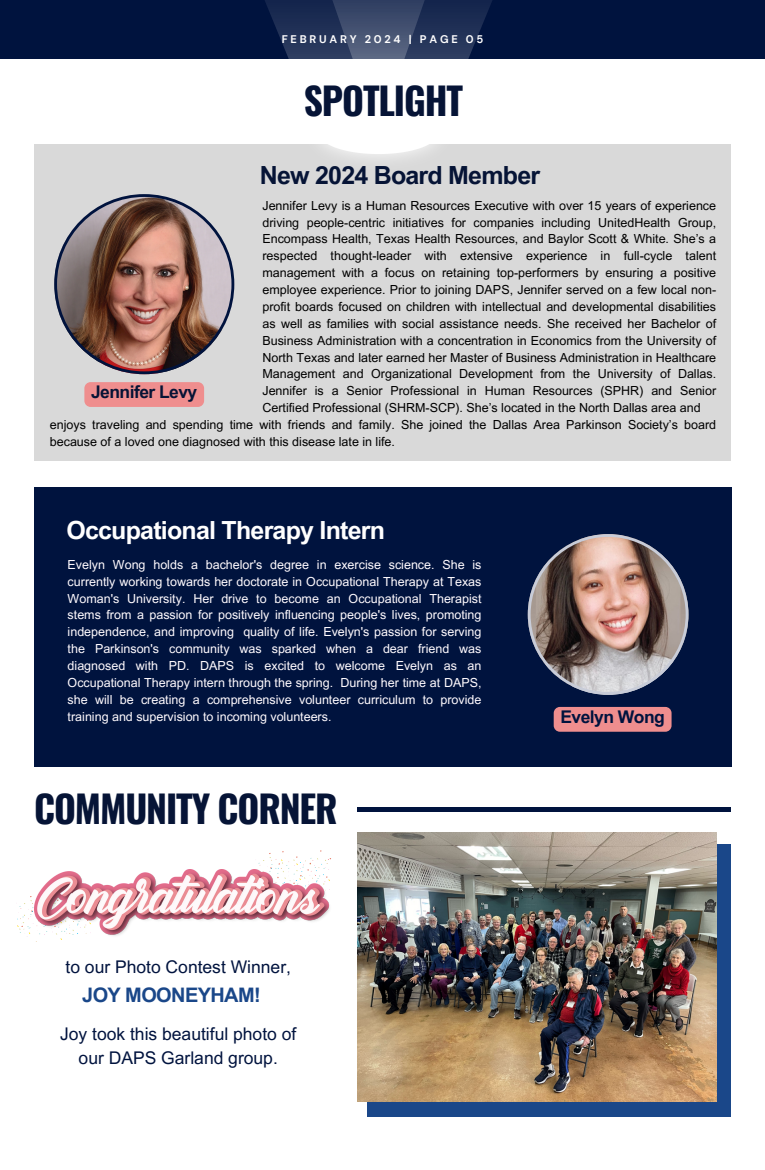
<style>
.page{position:relative;width:765px;height:1170px;background:#fff}
.page>*{position:absolute;margin:0;border:0;box-sizing:border-box;transform-origin:0 0}
.t1{font:700 37.5px "Oswald";letter-spacing:-.03em;color:#061436}
.t2{font:700 25px "Arial MT Pro";letter-spacing:-.03em;color:#fff}
.t3{font:700 25px "Arial MT Pro";letter-spacing:-.03em;color:#061436}
.t4{font:700 20px "Arial MT Pro";letter-spacing:-.03em;color:#1a4789}
.t5{font:17.5px/24.4px "Arial MT Pro";color:#00133e;text-align:center}
.t6{font:700 17.5px "Arial MT Pro";letter-spacing:-.03em;color:#061436}
.t7{font:700 17.5px "Arial MT Pro";letter-spacing:-.03em;color:#00133e}
.t8{font:12.5px/16.9px "Arial MT Pro";color:#000;text-align:justify}
.t9{font:12.5px/16.9px "Arial MT Pro";color:#fffbff;text-align:justify}
.t10{font:700 11.12px "DM Sans";letter-spacing:.25em;color:#fff}
</style>
<div class="page">
<div style="left:34px;top:145px;width:697px;height:316px;background:#d9d9d9"></div>
<div style="left:0;top:0;width:765px;height:59px;background:#00133e"></div>
<div style="left:34px;top:487px;width:698px;height:280px;background:#00133e"></div>
<svg style="left:528px;top:534px;width:160px;height:160px"></svg>
<img style="left:54px;top:194px;width:180px;height:180px">
<svg style="left:265px;top:0;width:227px;height:49px"></svg>
<svg style="left:285px;top:0;width:187px;height:145px"></svg>
<img style="left:303px;top:97px;width:151px;height:62px">
<div style="left:367px;top:844px;width:364px;height:273px;background:#1a4789"></div>
<img style="left:357px;top:832px;width:359px;height:269px">
<div style="left:357px;top:807px;width:374px;height:5px;background:#00133e"></div>
<svg style="left:258px;top:850px;width:73px;height:19px"></svg>
<svg style="left:17px;top:896px;width:45px;height:46px"></svg>
<img style="left:34px;top:869px;width:296px;height:69px">
<div style="left:554px;top:707px;width:118px;height:25px;background:#ef8e8e;border-radius:6px"></div>
<div style="left:84px;top:382px;width:120px;height:25px;background:#ef8e8e;border-radius:6px"></div>
<p class="t10" style="left:282px;top:32px;width:203px">FEBRUARY 2024 | PAGE 05</p>
<h4 class="t1" style="left:304px;top:71px;width:161px">SPOTLIGHT</h4>
<h4 class="t6" style="left:91px;top:385px;width:108px">Jennifer Levy</h4>
<h2 class="t3" style="left:260px;top:166px;width:282px">New 2024 Board Member</h2>
<h6 class="t8" style="left:262px;top:198px;width:455px">Jennifer Levy is a Human Resources Executive with over 15 years of experience driving people-centric initiatives for companies including UnitedHealth Group, Encompass Health, Texas Health Resources, and Baylor Scott &amp; White. She’s a respected thought-leader with extensive experience in full-cycle talent management with a focus on retaining top-performers by ensuring a positive employee experience. Prior to joining DAPS, Jennifer served on a few local non&shy;profit boards focused on children with intellectual and developmental disabilities as well as families with social assistance needs. She received her Bachelor of Business Administration with a concentration in Economics from the University of North Texas and later earned her Master of Business Administration in Healthcare Management and Organizational Development from the University of Dallas.<br>Jennifer is a Senior Professional in Human Resources (SPHR) and Senior Certified Professional (SHRM-SCP). She’s located in the North Dallas area and</h6>
<h1 class="t8" style="left:50px;top:417px;width:668px">enjoys traveling and spending time with friends and family. She joined the Dallas Area Parkinson Society’s board because of a loved one diagnosed with this disease late in life.</h1>
<h6 class="t2" style="left:66px;top:521px;width:320px">Occupational Therapy Intern</h6>
<h6 class="t9" style="left:68px;top:558px;width:415px">Evelyn Wong holds a bachelor's degree in exercise science. She is currently working towards her doctorate in Occupational Therapy at Texas Woman's University. Her drive to become an Occupational Therapist stems from a passion for positively influencing people's lives, promoting independence, and improving quality of life. Evelyn's passion for serving the Parkinson's community was sparked when a dear friend was diagnosed with PD. DAPS is excited to welcome Evelyn as an Occupational Therapy intern through the spring. During her time at DAPS, she will be creating a comprehensive volunteer curriculum to provide training and supervision to incoming volunteers.</h6>
<h2 class="t1" style="left:34px;top:779px;width:305px">COMMUNITY CORNER</h2>
<p class="t5" style="left:66px;top:957px;width:227px">to our Photo Contest Winner,</p>
<p class="t4" style="left:82px;top:988px;width:180px">JOY MOONEYHAM!</p>
<p class="t5" style="left:60px;top:1024px;width:238px">Joy took this beautiful photo of our DAPS Garland group.</p>
<p class="t7" style="left:560px;top:710px;width:106px">Evelyn Wong</p>
</div>
